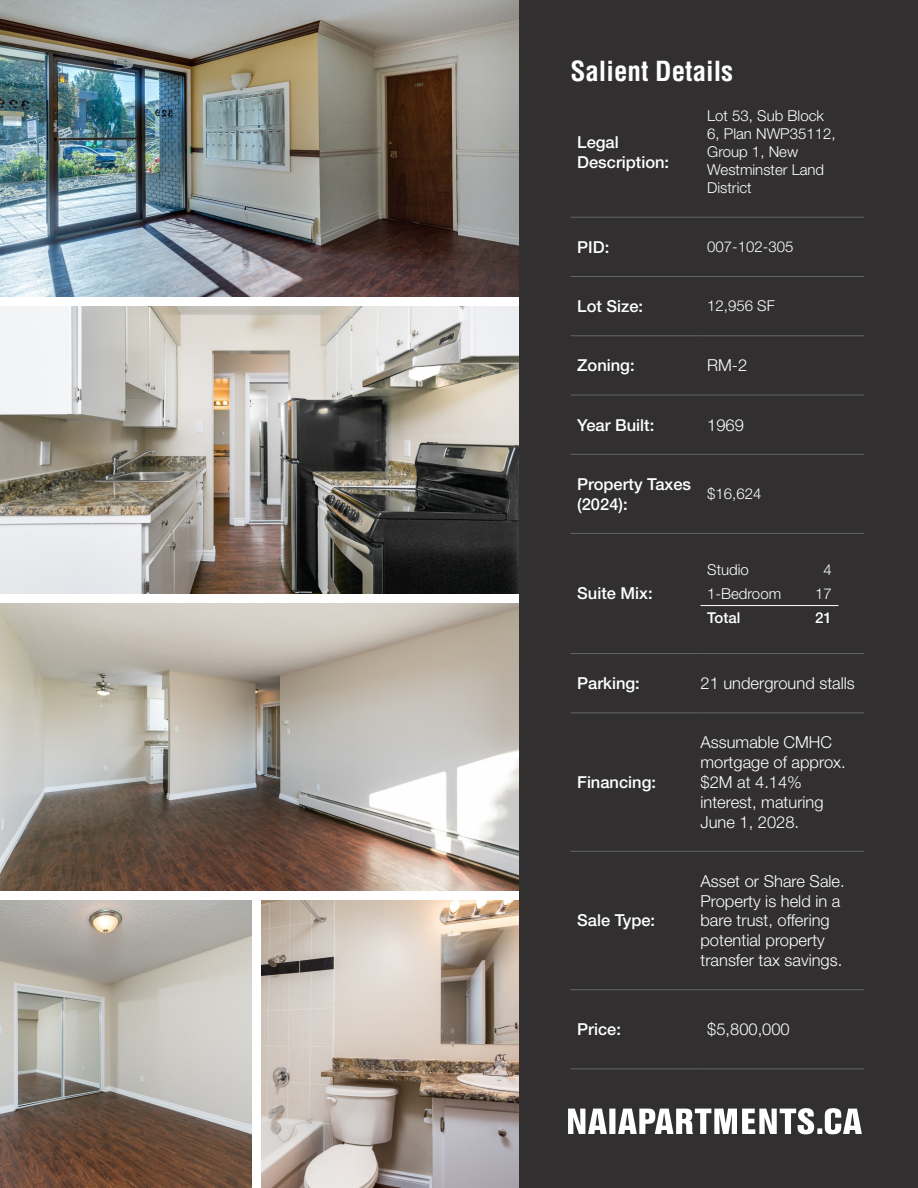
<style>
.page{position:relative;width:918px;height:1188px;background:#fff}
.page>*{position:absolute;margin:0;border:0;box-sizing:border-box;transform-origin:0 0}
.Helvetica_18pt_Light{font:700 condensed 27px "Helvetica";color:#fff}
.Helvetica_10pt_Light{font:300 16.5px/19.8px "Helvetica Neue LT Std";color:#fff}
.Helvetica_10pt_Light-2{font:500 16.5px/19.8px "Helvetica Neue LT Std";color:#fff}
.Helvetica_10pt_Light-3{font:300 15px/18px "Helvetica Neue LT Std";color:#fff}
.Helvetica_10pt_White{font:300 15px "Helvetica Neue LT Std";color:#fff}
.Helvetica_10pt_White-2{font:500 15px "Helvetica Neue LT Std";color:#fff}
</style>
<div class="page">
<img style="left:261px;top:900px;width:258px;height:288px">
<img style="left:0;top:900px;width:252px;height:288px">
<img style="left:0;top:603px;width:519px;height:288px">
<img style="left:0;top:306px;width:519px;height:288px">
<img style="left:0;top:0;width:519px;height:297px">
<div style="left:519px;top:0;width:399px;height:1188px;background:#312f30"></div>
<hr style="left:570px;top:276px;width:130px;height:1px;background:#62656a">
<hr style="left:700px;top:276px;width:164px;height:1px;background:#62656a">
<hr style="left:570px;top:335px;width:130px;height:1px;background:#62656a">
<hr style="left:700px;top:335px;width:164px;height:1px;background:#62656a">
<hr style="left:570px;top:395px;width:130px;height:1px;background:#62656a">
<hr style="left:700px;top:395px;width:164px;height:1px;background:#62656a">
<hr style="left:570px;top:454px;width:130px;height:1px;background:#62656a">
<hr style="left:700px;top:454px;width:164px;height:1px;background:#62656a">
<hr style="left:570px;top:217px;width:130px;height:1px;background:#62656a">
<hr style="left:700px;top:217px;width:164px;height:1px;background:#62656a">
<hr style="left:570px;top:533px;width:130px;height:1px;background:#62656a">
<hr style="left:700px;top:533px;width:164px;height:1px;background:#62656a">
<hr style="left:570px;top:653px;width:130px;height:1px;background:#62656a">
<hr style="left:700px;top:653px;width:164px;height:1px;background:#62656a">
<hr style="left:570px;top:712px;width:130px;height:1px;background:#62656a">
<hr style="left:700px;top:712px;width:164px;height:1px;background:#62656a">
<hr style="left:570px;top:851px;width:130px;height:1px;background:#62656a">
<hr style="left:700px;top:851px;width:164px;height:1px;background:#62656a">
<hr style="left:570px;top:989px;width:130px;height:1px;background:#62656a">
<hr style="left:700px;top:989px;width:164px;height:1px;background:#62656a">
<hr style="left:570px;top:1068px;width:130px;height:1px;background:#62656a">
<hr style="left:700px;top:1068px;width:164px;height:1px;background:#62656a">
<hr style="left:700px;top:605px;width:104px;height:1px;background:#fff">
<hr style="left:804px;top:605px;width:34px;height:1px;background:#fff">
<svg style="left:568px;top:1108px;width:294px;height:26px"></svg>
<p class="Helvetica_18pt_Light" style="left:570px;top:54px;width:164px">Salient Details</p>
<p class="Helvetica_10pt_Light-2" style="left:577px;top:132px;width:94px">Legal<br>Description:</p>
<p class="Helvetica_10pt_Light-3" style="left:707px;top:107px;width:130px">Lot 53, Sub Block<br>6, Plan NWP35112,<br>Group 1, New<br>Westminster Land<br>District</p>
<p class="Helvetica_10pt_Light-2" style="left:577px;top:237px;width:34px">PID:</p>
<p class="Helvetica_10pt_Light-3" style="left:707px;top:238px;width:88px">007-102-305</p>
<p class="Helvetica_10pt_Light-2" style="left:577px;top:296px;width:68px">Lot Size:</p>
<p class="Helvetica_10pt_Light-3" style="left:707px;top:297px;width:69px">12,956 SF</p>
<p class="Helvetica_10pt_Light-2" style="left:577px;top:355px;width:59px">Zoning:</p>
<p class="Helvetica_10pt_Light" style="left:707px;top:355px;width:42px">RM-2</p>
<p class="Helvetica_10pt_Light-2" style="left:577px;top:415px;width:79px">Year Built:</p>
<p class="Helvetica_10pt_Light" style="left:707px;top:414px;width:38px">1969</p>
<p class="Helvetica_10pt_Light-2" style="left:577px;top:474px;width:115px">Property Taxes (2024):</p>
<p class="Helvetica_10pt_Light-3" style="left:707px;top:485px;width:56px">$16,624</p>
<p class="Helvetica_10pt_Light-2" style="left:577px;top:583px;width:77px">Suite Mix:</p>
<p class="Helvetica_10pt_White" style="left:707px;top:560px;width:43px">Studio</p>
<p class="Helvetica_10pt_White" style="left:823px;top:560px;width:10px">4</p>
<p class="Helvetica_10pt_White" style="left:707px;top:584px;width:75px">1-Bedroom</p>
<p class="Helvetica_10pt_White" style="left:815px;top:584px;width:18px">17</p>
<p class="Helvetica_10pt_White-2" style="left:707px;top:609px;width:35px">Total</p>
<p class="Helvetica_10pt_White-2" style="left:815px;top:609px;width:18px">21</p>
<p class="Helvetica_10pt_Light-2" style="left:577px;top:673px;width:64px">Parking:</p>
<p class="Helvetica_10pt_Light" style="left:700px;top:673px;width:156px">21 underground stalls</p>
<p class="Helvetica_10pt_Light-2" style="left:577px;top:772px;width:80px">Financing:</p>
<p class="Helvetica_10pt_Light-2" style="left:577px;top:910px;width:79px">Sale Type:</p>
<p class="Helvetica_10pt_Light" style="left:700px;top:732px;width:147px">Assumable CMHC mortgage of approx. $2M at 4.14% interest, maturing<br>June 1, 2028.</p>
<p class="Helvetica_10pt_Light" style="left:700px;top:871px;width:146px">Asset or Share Sale.<br>Property is held in a bare trust, offering potential property transfer tax savings.</p>
<p class="Helvetica_10pt_Light-2" style="left:577px;top:1019px;width:45px">Price:</p>
<p class="Helvetica_10pt_Light" style="left:707px;top:1019px;width:84px">$5,800,000</p>
</div>
